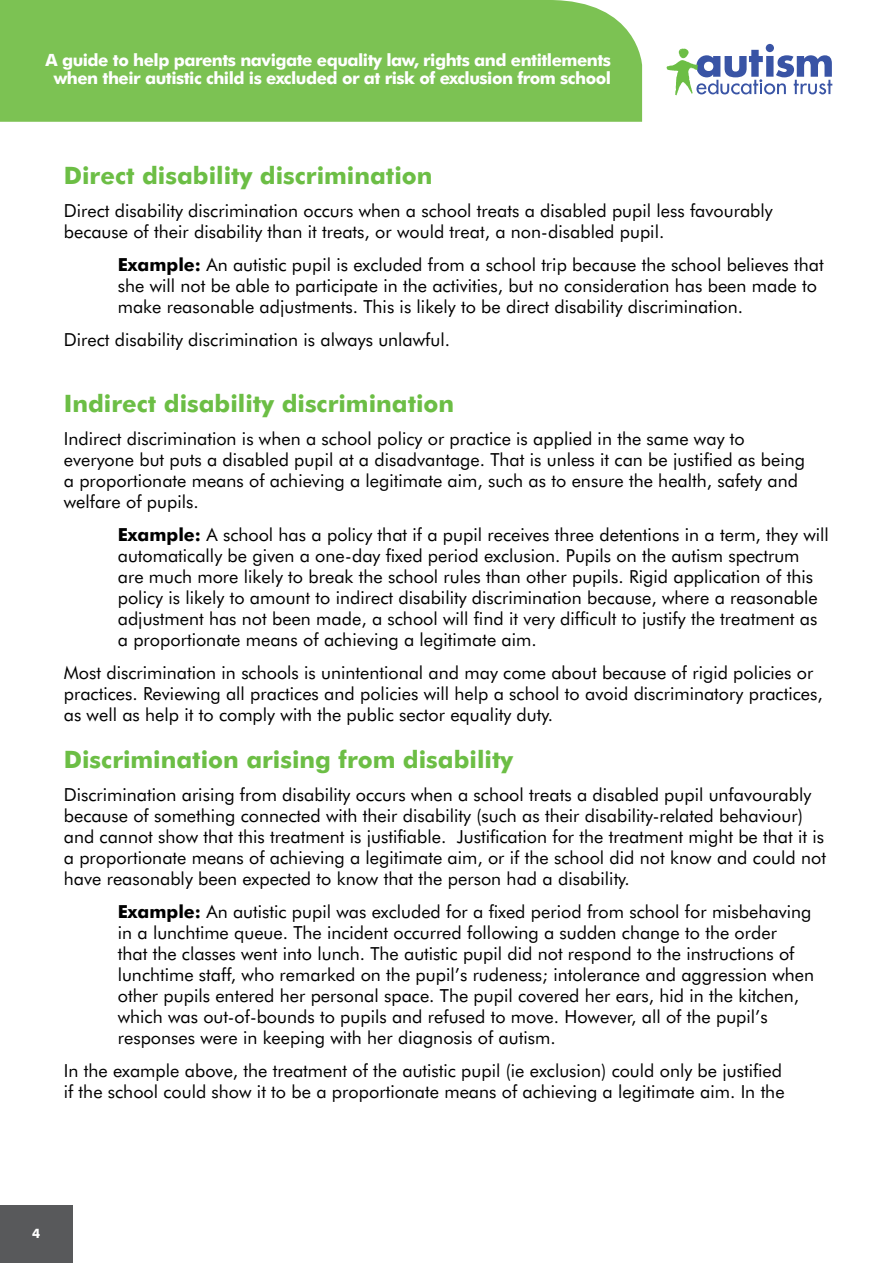
<style>
.page{position:relative;width:893px;height:1263px;background:#fff}
.page>*{position:absolute;margin:0;border:0;box-sizing:border-box;transform-origin:0 0}
.t1{font:700 24px "Futura BT";color:#6cbe45}
.t2{font:18px/21px "Futura BT";color:#000}
.t3{font:700 16.95px/17.9px "Futura BT";letter-spacing:-.03em;color:#fff;text-align:center}
.t4{font:700 12.9px "Futura BT";color:#fff}
.s1{font-weight:700}
</style>
<div class="page">
<div style="left:0;top:0;width:642px;height:122px;background:#7cc253"></div>
<div style="left:0;top:1205px;width:72px;height:58px;background:#58595b"></div>
<svg style="left:667px;top:44px;width:165px;height:51px"></svg>
<p class="t3" style="left:46px;top:51px;width:567px">A guide to help parents navigate equality law, rights and entitlements when their autistic child is excluded or at risk of exclusion from school</p>
<h1 class="t1" style="left:64px;top:161px;width:370px">Direct disability discrimination</h1>
<p class="t2" style="left:64px;top:200px;width:710px">Direct disability discrimination occurs when a school treats a disabled pupil less favourably because of their disability than it treats, or would treat, a non-disabled pupil.</p>
<p class="t2" style="left:118px;top:254px;width:707px"><span class="s1">Example:</span> An autistic pupil is excluded from a school trip because the school believes that she will not be able to participate in the activities, but no consideration has been made to make reasonable adjustments. This is likely to be direct disability discrimination.</p>
<p class="t2" style="left:64px;top:329px;width:388px">Direct disability discrimination is always unlawful.</p>
<h1 class="t1" style="left:64px;top:389px;width:392px">Indirect disability discrimination</h1>
<p class="t2" style="left:64px;top:428px;width:743px">Indirect discrimination is when a school policy or practice is applied in the same way to everyone but puts a disabled pupil at a disadvantage. That is unless it can be justified as being a proportionate means of achieving a legitimate aim, such as to ensure the health, safety and welfare of pupils.</p>
<p class="t2" style="left:118px;top:524px;width:713px"><span class="s1">Example:</span> A school has a policy that if a pupil receives three detentions in a term, they will automatically be given a one-day fixed period exclusion. Pupils on the autism spectrum are much more likely to break the school rules than other pupils. Rigid application of this policy is likely to amount to indirect disability discrimination because, where a reasonable adjustment has not been made, a school will find it very difficult to justify the treatment as a proportionate means of achieving a legitimate aim.</p>
<p class="t2" style="left:64px;top:662px;width:760px">Most discrimination in schools is unintentional and may come about because of rigid policies or practices. Reviewing all practices and policies will help a school to avoid discriminatory practices, as well as help it to comply with the public sector equality duty.</p>
<h1 class="t1" style="left:64px;top:744px;width:451px">Discrimination arising from disability</h1>
<p class="t2" style="left:64px;top:783px;width:764px">Discrimination arising from disability occurs when a school treats a disabled pupil unfavourably because of something connected with their disability (such as their disability-related behaviour) and cannot show that this treatment is justifiable. Justification for the treatment might be that it is a proportionate means of achieving a legitimate aim, or if the school did not know and could not have reasonably been expected to know that the person had a disability.</p>
<p class="t2" style="left:118px;top:900px;width:698px"><span class="s1">Example:</span> An autistic pupil was excluded for a fixed period from school for misbehaving in a lunchtime queue. The incident occurred following a sudden change to the order<br>that the classes went into lunch. The autistic pupil did not respond to the instructions of lunchtime staff, who remarked on the pupil’s rudeness; intolerance and aggression when other pupils entered her personal space. The pupil covered her ears, hid in the kitchen, which was out-of-bounds to pupils and refused to move. However, all of the pupil’s responses were in keeping with her diagnosis of autism.</p>
<p class="t2" style="left:64px;top:1060px;width:722px">In the example above, the treatment of the autistic pupil (ie exclusion) could only be justified if the school could show it to be a proportionate means of achieving a legitimate aim. In the</p>
<p class="t4" style="left:32px;top:1225px;width:10px">4</p>
</div>
